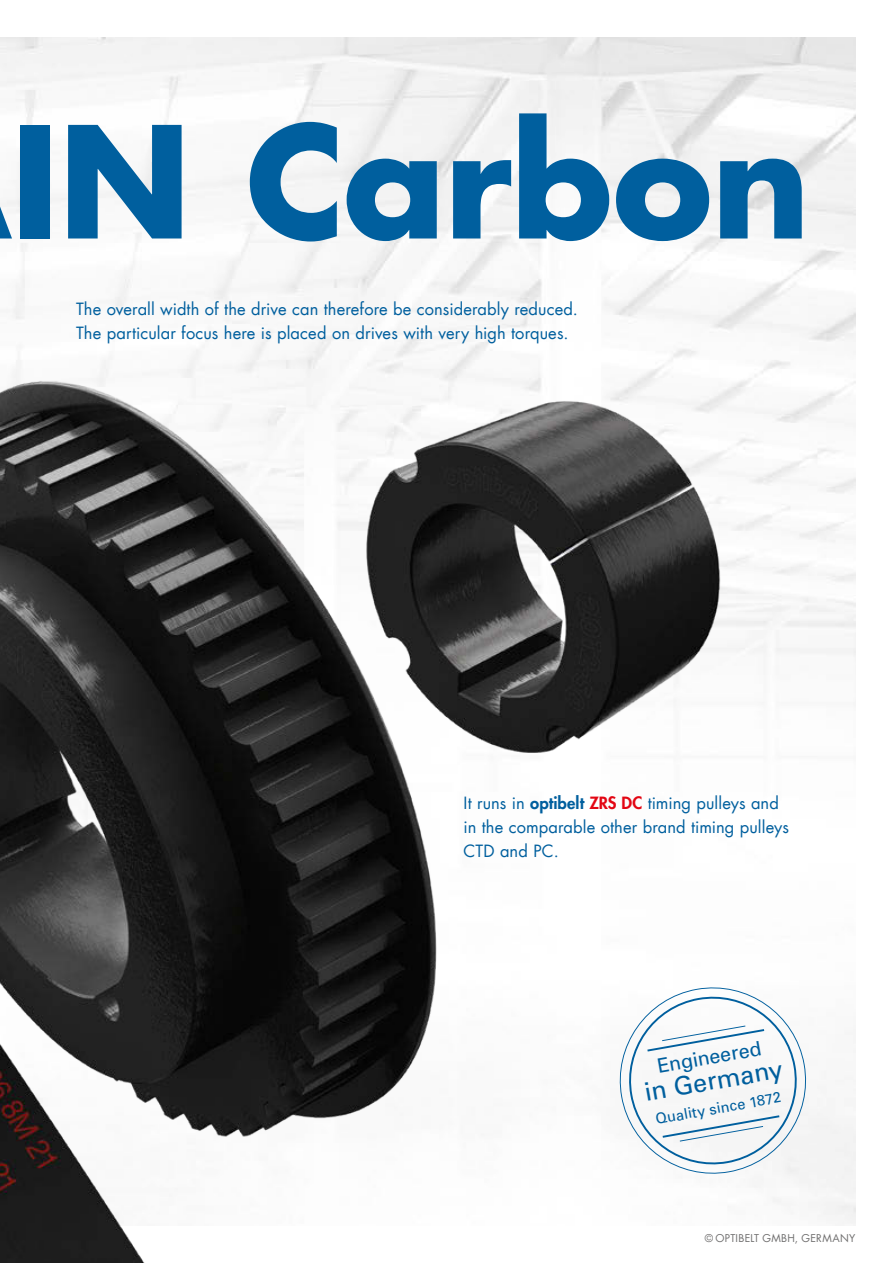
<style>
.page{position:relative;width:893px;height:1263px;background:#fff}
.page>*{position:absolute;margin:0;border:0;box-sizing:border-box;transform-origin:0 0}
.t1{font:700 150.6px "Futura Com";letter-spacing:-.01em;color:#005f9e}
.t2{font:25.35px "Univers";color:#005f9e}
.t3{font:19.95px "Univers";color:#005f9e}
.t4{font:16.5px/24px "Futura Com";letter-spacing:.005em;color:#005f9e}
.t5{font:14.7px "Univers";color:#005f9e}
.t6{font:10.5px "Futura Com";letter-spacing:.025em;color:#706f6f}
.s1{font-weight:800}
.s2{font-weight:800;color:#e30613}
</style>
<div class="page">
<img style="left:0;top:305px;width:856px;height:958px">
<svg style="left:619px;top:986px;width:188px;height:188px"></svg>
<h1 class="t1" style="left:10px;top:66px;width:802px">IN Carbon</h1>
<p class="t4" style="left:76px;top:297px;width:503px">The overall width of the drive can therefore be considerably reduced.<br>The particular focus here is placed on drives with very high torques.</p>
<p class="t4" style="left:463px;top:790px;width:327px">It runs in <span class="s1">optibelt</span> <span class="s2">ZRS DC</span> timing pulleys and in the comparable other brand timing pulleys<br>CTD and PC.</p>
<p class="t3" style="left:655px;top:1054px;width:107px;rotate:-10deg">Engineered</p>
<p class="t5" style="left:654px;top:1110px;width:129px;rotate:-10deg">Quality since 1872</p>
<h2 class="t2" style="left:642px;top:1077px;width:142px;rotate:-10deg">in Germany</h2>
<p class="t6" style="left:705px;top:1231px;width:152px">© OPTIBELT GMBH, GERMANY</p>
</div>
